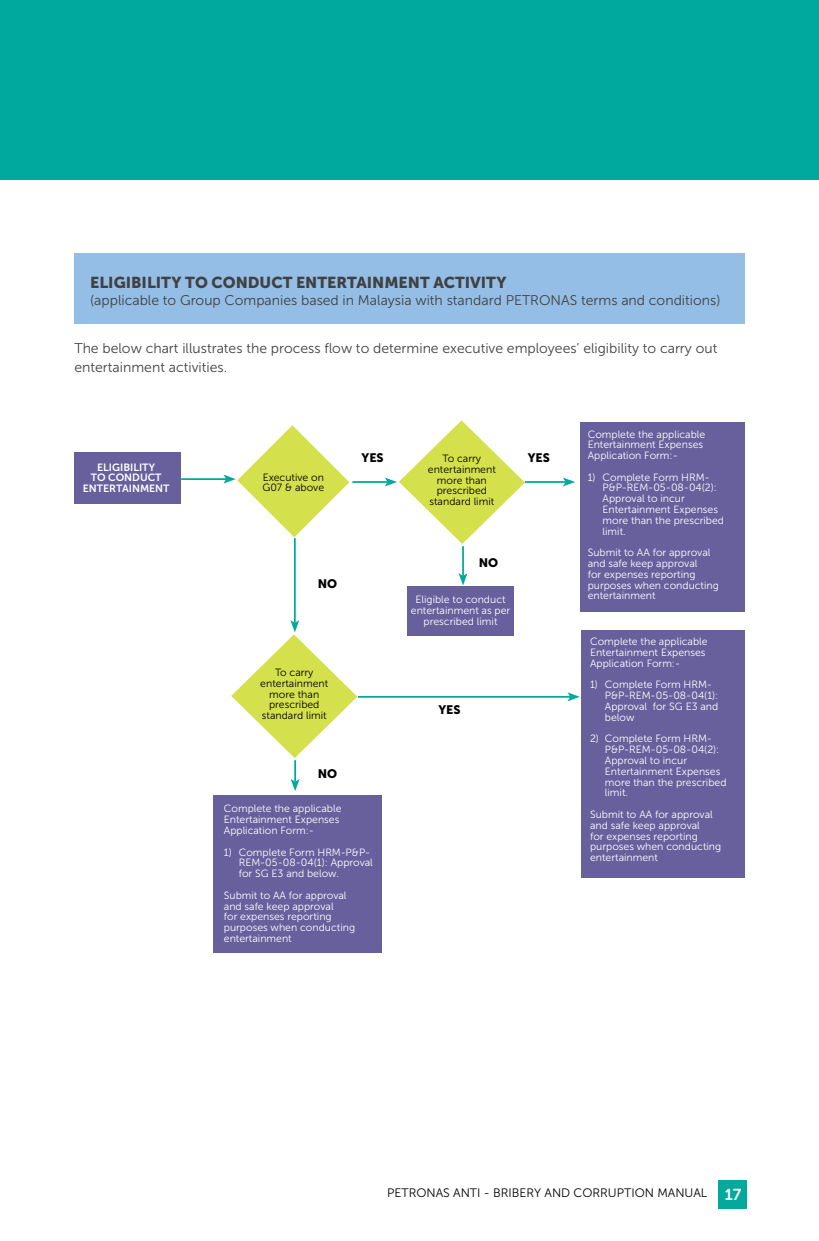
<style>
.page{position:relative;width:819px;height:1241px;background:#fff}
.page>*{position:absolute;margin:0;border:0;box-sizing:border-box;transform-origin:0 0}
.t1{font:15.75px "Museo Sans 900";color:#414142}
.t2{font:14px/19.2px "Museo Sans 300";color:#414142}
.t3{font:12.25px "Museo Sans 300";color:#000}
.t4{font:12.25px "Museo Sans 900";color:#000}
.t5{font:10.5px/10.8px "Museo Sans 300";color:#fff}
.t6{font:10.5px/10.8px "Museo Sans 300";color:#000;text-align:center}
.t7{font:10.5px/10.8px "Museo Sans 700";color:#fff;text-align:center}
.s1{font-family:"Museo Sans 700";font-size:15.75px;color:#fff}
</style>
<div class="page">
<div style="left:0;top:0;width:819px;height:180px;background:#00a99d"></div>
<div style="left:718px;top:1179px;width:28px;height:28px;background:#03a99d"></div>
<div style="left:74px;top:253px;width:670px;height:71px;background:#94bee5"></div>
<div style="left:75px;top:452px;width:106px;height:52px;background:#67609d"></div>
<div style="left:213px;top:794px;width:169px;height:158px;background:#67609d"></div>
<div style="left:407px;top:585px;width:106px;height:50px;background:#67609d"></div>
<div style="left:580px;top:422px;width:164px;height:189px;background:#67609d"></div>
<div style="left:581px;top:630px;width:163px;height:247px;background:#67609d"></div>
<hr style="left:358px;top:696px;width:212px;height:1px;background:#00a99d">
<svg style="left:567px;top:692px;width:12px;height:9px"></svg>
<hr style="left:181px;top:478px;width:45px;height:2px;background:#00a99d">
<svg style="left:223px;top:425px;width:126px;height:112px"></svg>
<hr style="left:294px;top:538px;width:2px;height:84px;background:#00a99d">
<svg style="left:231px;top:620px;width:126px;height:138px"></svg>
<hr style="left:352px;top:481px;width:35px;height:2px;background:#00a99d">
<svg style="left:385px;top:420px;width:140px;height:124px"></svg>
<hr style="left:525px;top:481px;width:40px;height:2px;background:#00a99d">
<svg style="left:563px;top:477px;width:12px;height:9px"></svg>
<hr style="left:462px;top:546px;width:2px;height:30px;background:#00a99d">
<svg style="left:458px;top:573px;width:9px;height:12px"></svg>
<hr style="left:294px;top:760px;width:2px;height:21px;background:#00a99d">
<svg style="left:290px;top:778px;width:9px;height:13px"></svg>
<h1 class="t1" style="left:90px;top:273px;width:217px">ELIGIBILITY TO CON DUCT ENTE</h1>
<h1 class="t1" style="left:336px;top:273px;width:48px">RTAINMENT</h1>
<h1 class="t1" style="left:433px;top:273px;width:75px">ACTIVITY</h1>
<h2 class="t2" style="left:90px;top:290px;width:631px">(applicable to Group Companies based in Malaysia with standard PETRONAS terms and conditions)</h2>
<h2 class="t2" style="left:74px;top:338px;width:644px">The below chart illustrates the process flow to determine executive employees’ eligibility to carry out entertainment activities.</h2>
<p class="t7" style="left:83px;top:461px;width:88px">ELIGIBILITY<br>TO CONDUCT<br>ENTERTAINMENT</p>
<p class="t6" style="left:262px;top:471px;width:63px;text-align:left">Executive on<br>G07 &amp; above</p>
<p class="t4" style="left:317px;top:577px;width:11px">NO</p>
<p class="t6" style="left:260px;top:667px;width:69px">To carry entertainment more than prescribed standard limit</p>
<p class="t4" style="left:317px;top:766px;width:11px">NO</p>
<p class="t4" style="left:361px;top:451px;width:16px">YES</p>
<p class="t4" style="left:527px;top:451px;width:16px">YES</p>
<p class="t6" style="left:428px;top:453px;width:69px">To carry entertainment more than prescribed standard limit</p>
<p class="t4" style="left:479px;top:556px;width:11px">NO</p>
<p class="t5" style="left:411px;top:594px;width:101px;text-align:center">Eligible to conduct entertainment as per prescribed limit</p>
<p class="t4" style="left:438px;top:703px;width:16px">YES</p>
<p class="t5" style="left:224px;top:803px;width:119px">Complete the applicable<br>Entertainment Expenses<br>Application Form:-</p>
<p class="t5" style="left:239px;top:846px;width:136px;text-indent:-15px">1) Complete Form HRM-P&amp;P-<br>REM-05-08-04(1): Approval for SG E3 and below.</p>
<p class="t5" style="left:224px;top:889px;width:133px">Submit to AA for approval and safe keep approval<br>for expenses reporting purposes when conducting entertainment</p>
<p class="t5" style="left:587px;top:428px;width:119px">Complete the applicable<br>Entertainment Expenses<br>Application Form:-</p>
<p class="t5" style="left:602px;top:471px;width:123px;text-indent:-15px">1) Complete Form HRM-<br>P&amp;P-REM-05-08-04(2):<br>Approval to incur<br>Entertainment Expenses more than the prescribed limit.</p>
<p class="t5" style="left:587px;top:547px;width:133px">Submit to AA for approval and safe keep approval<br>for expenses reporting purposes when conducting entertainment</p>
<p class="t5" style="left:590px;top:636px;width:119px">Complete the applicable<br>Entertainment Expenses<br>Application Form:-</p>
<p class="t5" style="left:605px;top:679px;width:115px;text-indent:-15px">1) Complete Form HRM-<br>P&amp;P-REM-05-08-04(1):<br>Approval for SG E3 and below</p>
<p class="t5" style="left:605px;top:733px;width:123px;text-indent:-15px">2) Complete Form HRM-<br>P&amp;P-REM-05-08-04(2):<br>Approval to incur<br>Entertainment Expenses more than the prescribed limit.</p>
<p class="t5" style="left:590px;top:808px;width:133px">Submit to AA for approval and safe keep approval<br>for expenses reporting purposes when conducting entertainment</p>
<p class="t3" style="left:387px;top:1185px;width:356px">PETRONAS ANTI - BRIBERY AND CORRUPTION MANUAL <span class="s1">17</span></p>
</div>
